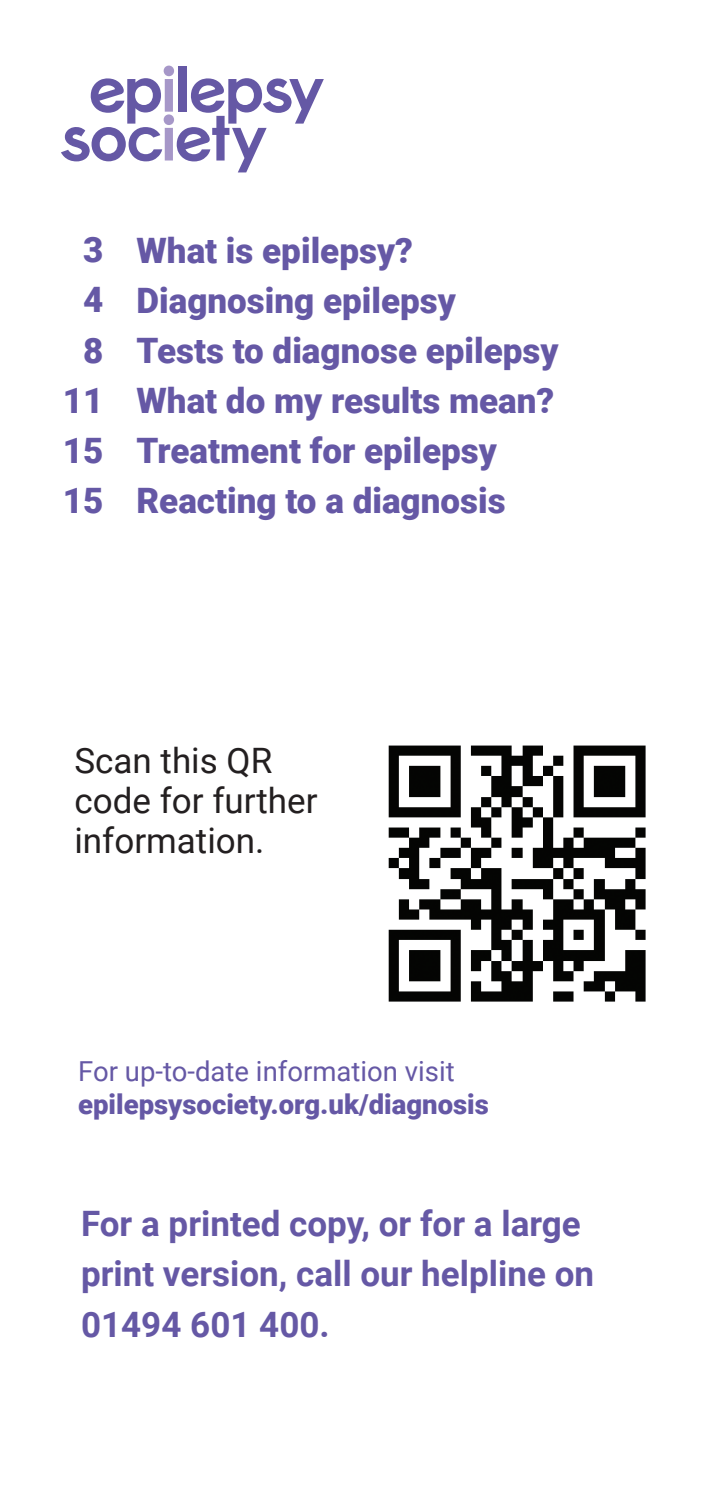
<style>
.page{position:relative;width:702px;height:1489px;background:#fff}
.page>*{position:absolute;margin:0;border:0;box-sizing:border-box;transform-origin:0 0}
.t1{font:900 35px/50px "Roboto";color:#6558a5;text-align:center}
.t2{font:700 35px/50px "Roboto";color:#6558a5}
.t3{font:35px/40px "Roboto";color:#231f20}
.t4{font:900 27.5px "Roboto";color:#6558a5}
.t5{font:27.5px "Roboto";color:#6558a5}
</style>
<div class="page">
<svg style="left:61px;top:66px;width:263px;height:106px"></svg>
<img style="left:388px;top:745px;width:258px;height:257px">
<p class="t1" style="left:63px;top:224px;width:42px">3<br>4<br>8<br>11<br>15<br>15</p>
<p class="t1" style="left:136px;top:224px;width:423px;text-align:left">What is epilepsy?<br>Diagnosing epilepsy<br>Tests to diagnose epilepsy<br>What do my results mean?<br>Treatment for epilepsy<br>Reacting to a diagnosis</p>
<p class="t3" style="left:74px;top:739px;width:245px">Scan this QR code for further information.</p>
<p class="t5" style="left:78px;top:1051px;width:378px">For up-to-date information visit</p>
<p class="t4" style="left:78px;top:1084px;width:412px">epilepsysociety.org.uk/diagnosis</p>
<p class="t2" style="left:81px;top:1197px;width:514px">For a printed copy, or for a large print version, call our helpline on<br>01494 601 400.</p>
</div>
